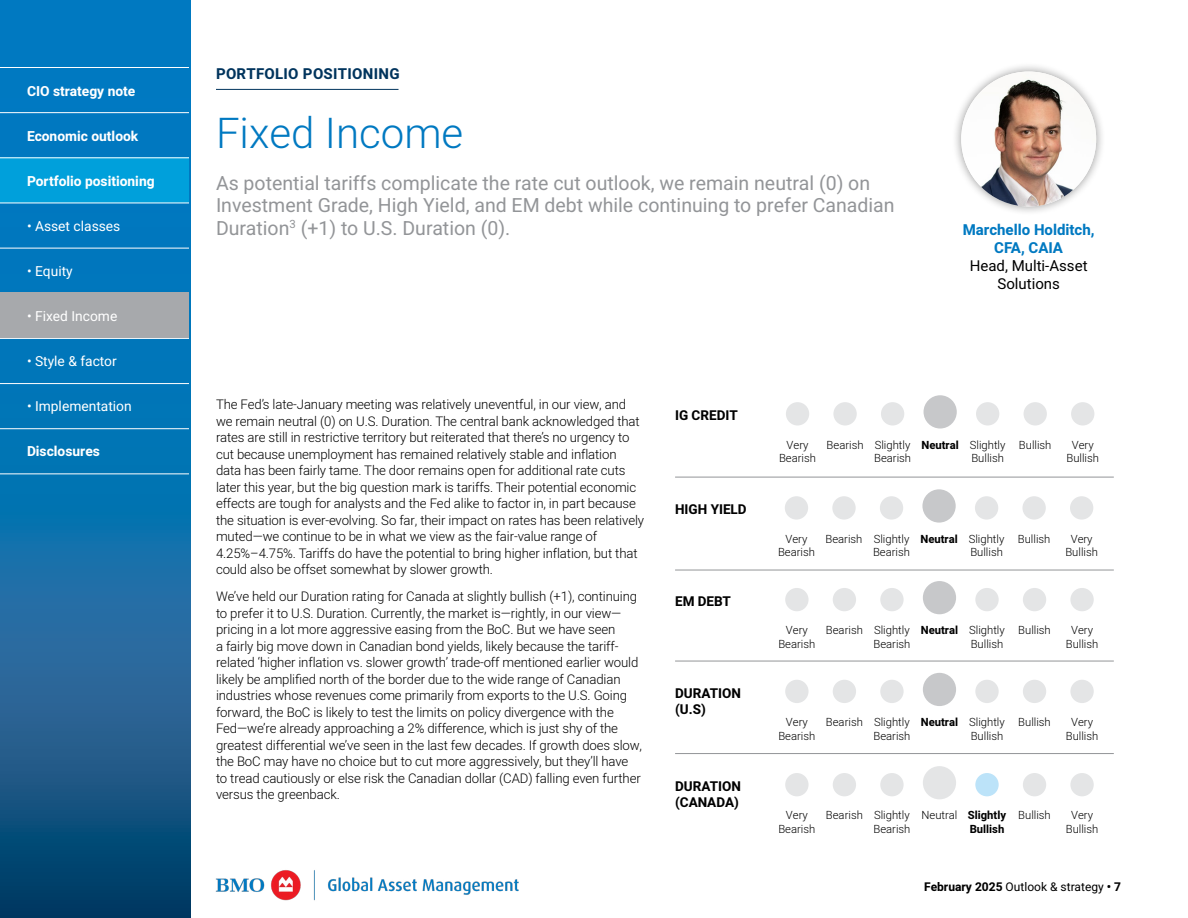
<style>
.page{position:relative;width:1188px;height:918px;background:#fff}
.page>*{position:absolute;margin:0;border:0;box-sizing:border-box;transform-origin:0 0}
.Heading_1{font:300 42px "Heebo";color:#0079c1}
.Paragraph_1{font:19.5px/22.5px "Heebo";color:#939598}
.Heading_4{font:700 15px/18px "Heebo";color:#0079c1;text-align:center}
.Heading_2{font:700 15px "Heebo";letter-spacing:.02em;color:#00345d}
.t1{font:700 13.8px "Heebo";color:#fff}
.t2{font:13.8px "Heebo";color:#fff}
.t3{font:700 13.5px/16.2px "Heebo";color:#000}
.t4{font:300 13.2px/16.5px "Heebo";letter-spacing:-.01em;color:#000}
.t5{font:12px "Heebo";color:#000}
.t6{font:300 11.25px/13.5px "Heebo";color:#000;text-align:center}
.t7{font:700 11.25px/13.5px "Heebo";color:#000;text-align:right}
.s1{font-weight:400;color:#000}
.s2{font-weight:700}
.s3{font-weight:300}
</style>
<div class="page">
<img style="left:215px;top:870px;width:304px;height:31px">
<svg style="left:0;top:0;width:190px;height:918px;background:#0d6aa5"></svg>
<div style="left:0;top:157px;width:189px;height:46px;background:#00a0db"></div>
<hr style="left:0;top:67px;width:189px;height:1px;background:#fff">
<hr style="left:0;top:112px;width:189px;height:1px;background:#fff">
<hr style="left:0;top:158px;width:189px;height:1px;background:#fff">
<hr style="left:0;top:203px;width:189px;height:1px;background:#fff">
<hr style="left:0;top:248px;width:189px;height:1px;background:#fff">
<hr style="left:0;top:338px;width:189px;height:1px;background:#fff">
<hr style="left:0;top:383px;width:189px;height:1px;background:#fff">
<hr style="left:0;top:428px;width:189px;height:1px;background:#fff">
<hr style="left:0;top:474px;width:189px;height:1px;background:#fff">
<div style="left:0;top:293px;width:189px;height:45px;background:#a7a9ac"></div>
<div style="left:785px;top:496px;width:23px;height:24px;background:#e4e5e6;border-radius:50%"></div>
<div style="left:975px;top:496px;width:23px;height:24px;background:#e4e5e6;border-radius:50%"></div>
<div style="left:922px;top:489px;width:34px;height:34px;background:#c7c8ca;border-radius:50%"></div>
<div style="left:832px;top:496px;width:24px;height:24px;background:#e4e5e6;border-radius:50%"></div>
<div style="left:1022px;top:496px;width:24px;height:24px;background:#e4e5e6;border-radius:50%"></div>
<div style="left:880px;top:496px;width:23px;height:24px;background:#e4e5e6;border-radius:50%"></div>
<div style="left:1070px;top:496px;width:23px;height:24px;background:#e4e5e6;border-radius:50%"></div>
<div style="left:785px;top:588px;width:24px;height:23px;background:#e4e5e6;border-radius:50%"></div>
<div style="left:785px;top:680px;width:24px;height:23px;background:#e4e5e6;border-radius:50%"></div>
<div style="left:785px;top:773px;width:24px;height:23px;background:#e4e5e6;border-radius:50%"></div>
<div style="left:975px;top:588px;width:24px;height:23px;background:#e4e5e6;border-radius:50%"></div>
<div style="left:975px;top:680px;width:24px;height:23px;background:#e4e5e6;border-radius:50%"></div>
<div style="left:975px;top:773px;width:24px;height:23px;background:#bce3f9;border-radius:50%"></div>
<div style="left:923px;top:581px;width:33px;height:33px;background:#c7c8ca;border-radius:50%"></div>
<div style="left:923px;top:673px;width:33px;height:33px;background:#c7c8ca;border-radius:50%"></div>
<div style="left:923px;top:766px;width:33px;height:33px;background:#e4e5e6;border-radius:50%"></div>
<div style="left:833px;top:588px;width:23px;height:23px;background:#e4e5e6;border-radius:50%"></div>
<div style="left:833px;top:680px;width:23px;height:23px;background:#e4e5e6;border-radius:50%"></div>
<div style="left:833px;top:773px;width:23px;height:23px;background:#e4e5e6;border-radius:50%"></div>
<div style="left:1023px;top:588px;width:23px;height:23px;background:#e4e5e6;border-radius:50%"></div>
<div style="left:1023px;top:680px;width:23px;height:23px;background:#e4e5e6;border-radius:50%"></div>
<div style="left:1023px;top:773px;width:23px;height:23px;background:#e4e5e6;border-radius:50%"></div>
<div style="left:880px;top:588px;width:24px;height:23px;background:#e4e5e6;border-radius:50%"></div>
<div style="left:880px;top:680px;width:24px;height:23px;background:#e4e5e6;border-radius:50%"></div>
<div style="left:880px;top:773px;width:24px;height:23px;background:#e4e5e6;border-radius:50%"></div>
<div style="left:786px;top:402px;width:23px;height:24px;background:#e4e5e6;border-radius:50%"></div>
<div style="left:976px;top:402px;width:23px;height:24px;background:#e4e5e6;border-radius:50%"></div>
<div style="left:924px;top:395px;width:33px;height:34px;background:#c7c8ca;border-radius:50%"></div>
<div style="left:833px;top:402px;width:24px;height:24px;background:#e4e5e6;border-radius:50%"></div>
<div style="left:1024px;top:402px;width:23px;height:24px;background:#e4e5e6;border-radius:50%"></div>
<div style="left:881px;top:402px;width:23px;height:24px;background:#e4e5e6;border-radius:50%"></div>
<div style="left:1071px;top:402px;width:23px;height:24px;background:#e4e5e6;border-radius:50%"></div>
<div style="left:1070px;top:588px;width:24px;height:23px;background:#e4e5e6;border-radius:50%"></div>
<div style="left:1070px;top:680px;width:24px;height:23px;background:#e4e5e6;border-radius:50%"></div>
<div style="left:1070px;top:773px;width:24px;height:23px;background:#e4e5e6;border-radius:50%"></div>
<hr style="left:675px;top:477px;width:439px;height:1px;background:#939598">
<hr style="left:675px;top:570px;width:439px;height:1px;background:#939598">
<hr style="left:675px;top:661px;width:439px;height:1px;background:#939598">
<hr style="left:675px;top:753px;width:439px;height:1px;background:#939598">
<div style="left:952px;top:62px;width:154px;height:154px;background:#000;opacity:.4"></div>
<img style="left:961px;top:72px;width:135px;height:135px;border-radius:68px">
<hr style="left:216px;top:89px;width:183px;height:1px;background:#00345d">
<p class="t1" style="left:27px;top:81px;width:110px">CIO strategy note</p>
<p class="t1" style="left:27px;top:126px;width:113px">Economic outlook</p>
<p class="t1" style="left:27px;top:171px;width:129px">Portfolio positioning</p>
<p class="t2" style="left:27px;top:216px;width:95px">• Asset classes</p>
<p class="t2" style="left:27px;top:261px;width:47px">• Equity</p>
<p class="t2" style="left:27px;top:306px;width:92px">• Fixed Income</p>
<p class="t2" style="left:27px;top:351px;width:91px">• Style &amp; factor</p>
<p class="t2" style="left:27px;top:396px;width:106px">• Implementation</p>
<p class="t1" style="left:27px;top:441px;width:74px">Disclosures</p>
<p class="Heading_2" style="left:216px;top:63px;width:185px">PORTFOLIO POSITIONING</p>
<p class="Heading_1" style="left:216px;top:104px;width:249px">Fixed Income</p>
<p class="Paragraph_1" style="left:216px;top:172px;width:680px">As potential tariffs complicate the rate cut outlook, we remain neutral (0) on<br>Investment Grade, High Yield, and EM debt while continuing to prefer Canadian<br>Duration<sup>3</sup> (+1) to U.S. Duration (0).</p>
<p class="Heading_4" style="left:963px;top:221px;width:133px">Marchello Holditch,<br>CFA, CAIA<br><span class="s1">Head, Multi-Asset<br>Solutions</span></p>
<p class="t4" style="left:216px;top:396px;width:430px">The Fed’s late-January meeting was relatively uneventful, in our view, and we remain neutral (0) on U.S. Duration. The central bank acknowledged that rates are still in restrictive territory but reiterated that there’s no urgency to cut because unemployment has remained relatively stable and inflation data has been fairly tame. The door remains open for additional rate cuts later this year, but the big question mark is tariffs. Their potential economic effects are tough for analysts and the Fed alike to factor in, in part because the situation is ever-evolving. So far, their impact on rates has been relatively muted—we continue to be in what we view as the fair-value range of 4.25%–4.75%. Tariffs do have the potential to bring higher inflation, but that could also be offset somewhat by slower growth.</p>
<p class="t4" style="left:216px;top:588px;width:428px">We’ve held our Duration rating for Canada at slightly bullish (+1), continuing to prefer it to U.S. Duration. Currently, the market is—rightly, in our view— pricing in a lot more aggressive easing from the BoC. But we have seen<br>a fairly big move down in Canadian bond yields, likely because the tariff&shy;related ‘higher inflation vs. slower growth’ trade-off mentioned earlier would likely be amplified north of the border due to the wide range of Canadian industries whose revenues come primarily from exports to the U.S. Going forward, the BoC is likely to test the limits on policy divergence with the Fed—we’re already approaching a 2% difference, which is just shy of the greatest differential we’ve seen in the last few decades. If growth does slow, the BoC may have no choice but to cut more aggressively, but they’ll have to tread cautiously or else risk the Canadian dollar (CAD) falling even further versus the greenback.</p>
<p class="t3" style="left:675px;top:408px;width:64px">IG CREDIT</p>
<p class="t3" style="left:675px;top:502px;width:73px">HIGH YIELD</p>
<p class="t3" style="left:675px;top:594px;width:57px">EM DEBT</p>
<p class="t3" style="left:675px;top:685px;width:67px">DURATION (U.S)</p>
<p class="t3" style="left:675px;top:779px;width:67px">DURATION (CANADA)</p>
<p class="t6" style="left:779px;top:438px;width:38px">Very<br>Bearish</p>
<p class="t6" style="left:827px;top:438px;width:86px;text-align:right">Bearish Slightly<br>Bearish</p>
<p class="t6" style="left:921px;top:438px;width:86px;text-align:right"><span class="s2">Neutral</span> Slightly<br>Bullish</p>
<p class="t6" style="left:1019px;top:438px;width:34px">Bullish</p>
<p class="t6" style="left:1066px;top:438px;width:34px">Very<br>Bullish</p>
<p class="t6" style="left:778px;top:532px;width:38px">Very<br>Bearish</p>
<p class="t6" style="left:826px;top:532px;width:86px;text-align:right">Bearish Slightly<br>Bearish</p>
<p class="t6" style="left:920px;top:532px;width:86px;text-align:right"><span class="s2">Neutral</span> Slightly<br>Bullish</p>
<p class="t6" style="left:1018px;top:532px;width:34px">Bullish</p>
<p class="t6" style="left:1065px;top:532px;width:34px">Very<br>Bullish</p>
<p class="t6" style="left:778px;top:623px;width:38px">Very<br>Bearish</p>
<p class="t6" style="left:826px;top:623px;width:86px;text-align:right">Bearish Slightly<br>Bearish</p>
<p class="t6" style="left:921px;top:623px;width:86px;text-align:right"><span class="s2">Neutral</span> Slightly<br>Bullish</p>
<p class="t6" style="left:1018px;top:623px;width:34px">Bullish</p>
<p class="t6" style="left:1066px;top:623px;width:34px">Very<br>Bullish</p>
<p class="t6" style="left:778px;top:715px;width:38px">Very<br>Bearish</p>
<p class="t6" style="left:826px;top:715px;width:86px;text-align:right">Bearish Slightly<br>Bearish</p>
<p class="t6" style="left:921px;top:715px;width:86px;text-align:right"><span class="s2">Neutral</span> Slightly<br>Bullish</p>
<p class="t6" style="left:1018px;top:715px;width:34px">Bullish</p>
<p class="t6" style="left:1066px;top:715px;width:34px">Very<br>Bullish</p>
<p class="t6" style="left:778px;top:809px;width:38px">Very<br>Bearish</p>
<p class="t6" style="left:826px;top:809px;width:86px;text-align:right">Bearish Slightly<br>Bearish</p>
<p class="t7" style="left:922px;top:809px;width:86px"><span class="s3">Neutral</span> Slightly<br>Bullish</p>
<p class="t6" style="left:1018px;top:809px;width:34px">Bullish</p>
<p class="t6" style="left:1066px;top:809px;width:34px">Very<br>Bullish</p>
<p class="t5" style="left:924px;top:878px;width:198px"><span class="s2">February 2025</span> Outlook &amp; strategy <span class="s2">• 7</span></p>
</div>
